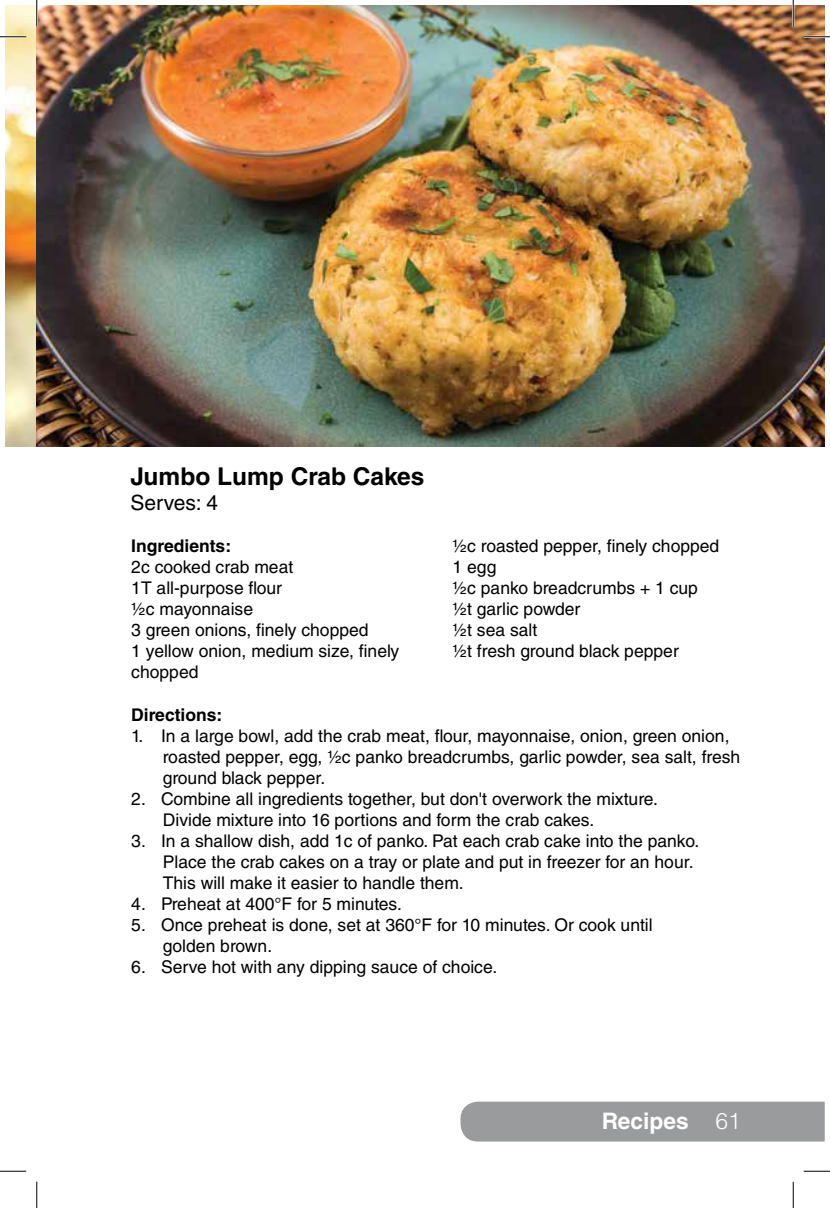
<style>
.page{position:relative;width:830px;height:1208px;background:#fff}
.page>*{position:absolute;margin:0;border:0;box-sizing:border-box;transform-origin:0 0}
.t1{font:700 24.5px "Helvetica LT Std";color:#000}
.t2{font:700 22.75px "Helvetica LT Std";color:#fff}
.t3{font:21px "Helvetica LT Std";color:#000}
.t4{font:17.5px/21px "Helvetica LT Std";color:#000}
.t5{font:700 17.5px "Helvetica LT Std";color:#000}
.s1{font-weight:300}
</style>
<div class="page">
<div style="left:460px;top:1101px;width:364px;height:40px;background:#9a9b9c"></div>
<img style="left:5px;top:5px;width:32px;height:441px">
<img style="left:37px;top:5px;width:787px;height:441px">
<hr style="left:0;top:36px;width:26px;height:2px;background:#fff">
<hr style="left:803px;top:36px;width:27px;height:2px;background:#fff">
<hr style="left:36px;top:0;width:2px;height:26px;background:#fff">
<hr style="left:792px;top:0;width:2px;height:26px;background:#fff">
<svg style="left:0;top:36px;width:26px;height:1px"></svg>
<svg style="left:803px;top:36px;width:27px;height:1px"></svg>
<svg style="left:0;top:1170px;width:26px;height:1px"></svg>
<svg style="left:803px;top:1170px;width:27px;height:1px"></svg>
<svg style="left:36px;top:0;width:1px;height:26px"></svg>
<svg style="left:36px;top:1181px;width:1px;height:27px"></svg>
<svg style="left:792px;top:0;width:1px;height:26px"></svg>
<svg style="left:792px;top:1181px;width:1px;height:27px"></svg>
<h1 class="t1" style="left:130px;top:461px;width:295px">Jumbo Lump Crab Cakes</h1>
<p class="t3" style="left:130px;top:490px;width:89px">Serves: 4</p>
<p class="t5" style="left:131px;top:535px;width:101px">Ingredients:</p>
<p class="t4" style="left:131px;top:556px;width:269px">2c cooked crab meat<br>1T all-purpose flour<br>½c mayonnaise<br>3 green onions, finely chopped<br>1 yellow onion, medium size, finely chopped</p>
<p class="t4" style="left:452px;top:535px;width:268px">½c roasted pepper, finely chopped<br>1 egg<br>½c panko breadcrumbs + 1 cup ½t garlic powder<br>½t sea salt<br>½t fresh ground black pepper</p>
<p class="t5" style="left:131px;top:704px;width:93px">Directions:</p>
<p class="t4" style="left:163px;top:725px;width:579px;text-indent:-32px">1. In a large bowl, add the crab meat, flour, mayonnaise, onion, green onion, roasted pepper, egg, ½c panko breadcrumbs, garlic powder, sea salt, fresh ground black pepper.</p>
<p class="t4" style="left:163px;top:788px;width:497px;text-indent:-32px">2. Combine all ingredients together, but don't overwork the mixture.<br>Divide mixture into 16 portions and form the crab cakes.</p>
<p class="t4" style="left:163px;top:830px;width:538px;text-indent:-32px">3. In a shallow dish, add 1c of panko. Pat each crab cake into the panko.<br>Place the crab cakes on a tray or plate and put in freezer for an hour.<br>This will make it easier to handle them.</p>
<p class="t4" style="left:131px;top:893px;width:272px">4. Preheat at 400°F for 5 minutes.</p>
<p class="t4" style="left:163px;top:914px;width:491px;text-indent:-32px">5. Once preheat is done, set at 360°F for 10 minutes. Or cook until golden brown.</p>
<p class="t4" style="left:131px;top:956px;width:367px">6. Serve hot with any dipping sauce of choice.</p>
<h2 class="t2" style="left:601px;top:1107px;width:140px">Recipes <span class="s1">61</span></h2>
</div>
